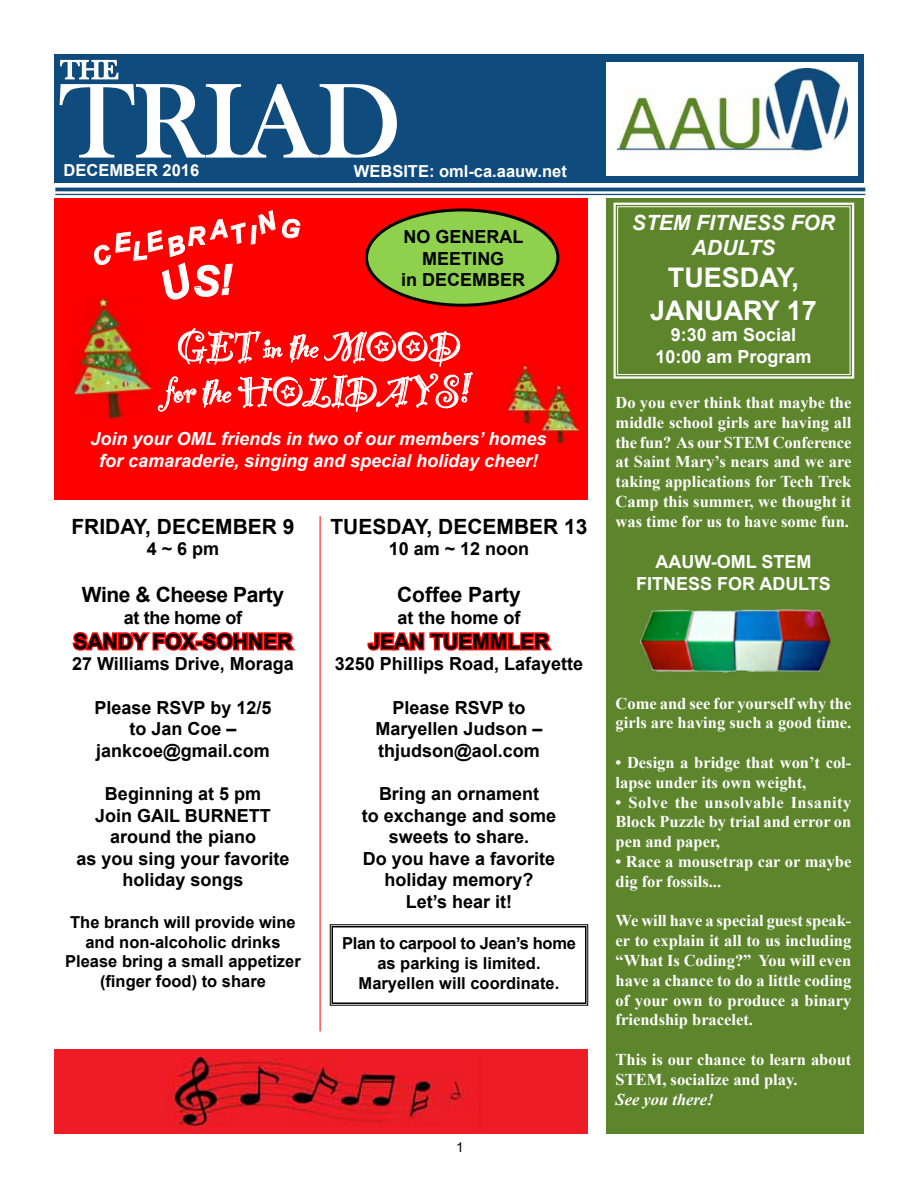
<style>
.page{position:relative;width:918px;height:1188px;background:#fff}
.page>*{position:absolute;margin:0;border:0;box-sizing:border-box;transform-origin:0 0}
.t1{font:108px "Bask Old Face";color:#fff}
.t2{font:45px/45px "Party Let Plain";letter-spacing:-.02em;color:#fff}
.t3{font:700 27px/32.4px "Arial";color:#fff;text-align:center}
.t4{font:27px "Bask Old Face";color:#fff}
.t5{font:700 21px "Arial";color:#000}
.t6{font:italic 700 21px/25.2px "Arial";color:#fff;text-align:center}
.t7{font:700 21px "Arial";letter-spacing:-.02em;color:#000}
.t8{font:700 18px/21.6px "Arial";color:#000;text-align:center}
.t9{font:italic 700 18px/21.6px "Arial";color:#fff;text-align:center}
.t10{font:700 18px/21.6px "Arial";color:#fff;text-align:center}
.t11{font:700 18px "Arial";letter-spacing:-.02em;color:#000}
.t12{font:700 16.5px/19.8px "Times New Roman";color:#fff}
.t13{font:700 16.5px/19.8px "Arial";color:#000;text-align:center}
.t14{font:700 16.5px "Arial";color:#fff}
.t15{font:italic 700 16.5px "Times New Roman";color:#fff}
.t16{font:13.5px "Arial";color:#000}
</style>
<div class="page">
<div style="left:54px;top:1050px;width:534px;height:84px;background:#ee1c25"></div>
<div style="left:606px;top:199px;width:258px;height:935px;background:#5d852c"></div>
<div style="left:54px;top:54px;width:810px;height:128px;background:#0f4b7d"></div>
<svg style="left:59px;top:59px;width:338px;height:99px"></svg>
<svg style="left:55px;top:191px;width:810px;height:3px"></svg>
<hr style="left:55px;top:188px;width:810px;height:3px;background:#0f4b7d">
<hr style="left:55px;top:194px;width:810px;height:1px;background:#0f4b7d">
<div style="left:606px;top:62px;width:251px;height:113px;background:#fff"></div>
<img style="left:618px;top:69px;width:230px;height:85px">
<img style="left:639px;top:609px;width:193px;height:64px">
<div style="left:54px;top:199px;width:534px;height:301px;background:#f00"></div>
<img style="left:170px;top:1056px;width:295px;height:71px">
<div style="left:367px;top:210px;width:191px;height:95px;background:#8fd14d;border-radius:50%"></div>
<div style="left:365px;top:208px;width:194px;height:99px;border:3px solid #000;border-radius:50%"></div>
<img style="left:70px;top:302px;width:83px;height:118px">
<svg style="left:613px;top:202px;width:242px;height:177px"></svg>
<div style="left:617px;top:206px;width:233px;height:169px;border:1px solid #fff"></div>
<svg style="left:72px;top:632px;width:223px;height:19px"></svg>
<svg style="left:367px;top:632px;width:185px;height:19px;background:#ff3d3d"></svg>
<svg style="left:330px;top:924px;width:258px;height:82px"></svg>
<div style="left:332px;top:926px;width:254px;height:78px;border:2px solid #000"></div>
<hr style="left:320px;top:516px;width:1px;height:515px;background:#fe0000">
<img style="left:541px;top:384px;width:38px;height:59px">
<img style="left:508px;top:365px;width:38px;height:58px">
<svg style="left:158px;top:328px;width:315px;height:84px"></svg>
<svg style="left:94px;top:210px;width:207px;height:92px"></svg>
<h3 class="t4" style="left:61px;top:55px;width:59px">THE</h3>
<h1 class="t1" style="left:60px;top:62px;width:343px">TRIAD</h1>
<p class="t14" style="left:64px;top:159px;width:137px">DECEMBER 2016</p>
<p class="t14" style="left:354px;top:161px;width:214px">WEBSITE: oml-ca.aauw.net</p>
<p class="t8" style="left:401px;top:227px;width:126px">NO GENERAL<br>MEETING<br>in DECEMBER</p>
<h2 class="t2" style="left:165px;top:319px;width:308px">GET in the MOOD for the HOLIDAYS!</h2>
<p class="t9" style="left:91px;top:429px;width:458px">Join your OML friends in two of our members’ homes for camaraderie, singing and special holiday cheer!</p>
<p class="t5" style="left:71px;top:512px;width:225px">FRIDAY, DECEMBER 9</p>
<p class="t8" style="left:147px;top:539px;width:74px">4 ~ 6 pm</p>
<p class="t7" style="left:82px;top:581px;width:204px">Wine &amp; Cheese Party</p>
<p class="t11" style="left:124px;top:606px;width:120px">at the home of</p>
<p class="t5" style="left:74px;top:628px;width:220px">SANDY FOX-SOHNER</p>
<p class="t8" style="left:72px;top:654px;width:223px">27 Williams Drive, Moraga</p>
<p class="t8" style="left:95px;top:697px;width:178px">Please RSVP by 12/5 to Jan Coe – jankcoe@gmail.com</p>
<p class="t8" style="left:76px;top:784px;width:215px">Beginning at 5 pm<br>Join GAIL BURNETT around the piano<br>as you sing your favorite holiday songs</p>
<p class="t13" style="left:65px;top:913px;width:237px">The branch will provide wine and non-alcoholic drinks<br>Please bring a small appetizer (finger food) to share</p>
<p class="t5" style="left:330px;top:512px;width:259px">TUESDAY, DECEMBER 13</p>
<p class="t8" style="left:389px;top:539px;width:142px">10 am ~ 12 noon</p>
<p class="t5" style="left:397px;top:581px;width:125px">Coffee Party</p>
<p class="t8" style="left:397px;top:607px;width:125px">at the home of</p>
<p class="t5" style="left:369px;top:628px;width:182px">JEAN TUEMMLER</p>
<p class="t8" style="left:335px;top:654px;width:250px">3250 Phillips Road, Lafayette</p>
<p class="t8" style="left:375px;top:697px;width:169px">Please RSVP to<br>Maryellen Judson – thjudson@aol.com</p>
<p class="t8" style="left:362px;top:784px;width:196px">Bring an ornament<br>to exchange and some sweets to share.<br>Do you have a favorite holiday memory?<br>Let’s hear it!</p>
<p class="t13" style="left:342px;top:934px;width:235px">Plan to carpool to Jean’s home as parking is limited.<br>Maryellen will coordinate.</p>
<p class="t16" style="left:456px;top:1139px;width:9px">1</p>
<p class="t6" style="left:632px;top:211px;width:205px">STEM FITNESS FOR<br>ADULTS</p>
<h3 class="t3" style="left:650px;top:263px;width:168px">TUESDAY,<br>JANUARY 17</h3>
<p class="t10" style="left:655px;top:325px;width:158px">9:30 am Social<br>10:00 am Program</p>
<p class="t12" style="left:616px;top:392px;width:237px;text-align:justify">Do you ever think that maybe the middle school girls are having all the fun? As our STEM Conference at Saint Mary’s nears and we are taking applications for Tech Trek Camp this summer, we thought it was time for us to have some fun.</p>
<p class="t10" style="left:636px;top:552px;width:177px;text-align:left;text-indent:19px">AAUW-OML STEM<br>Fitness</p>
<p class="t10" style="left:717px;top:573px;width:14px">for</p>
<p class="t10" style="left:759px;top:573px;width:73px">ADULTS</p>
<p class="t12" style="left:616px;top:693px;width:237px">Come and see for yourself why the girls are having such a good time.</p>
<p class="t12" style="left:616px;top:752px;width:237px">• Design a bridge that won’t col&shy;lapse under its own weight,</p>
<p class="t12" style="left:616px;top:792px;width:237px;text-align:justify">• Solve the unsolvable Insanity Block Puzzle by trial and error on pen and paper,</p>
<p class="t12" style="left:616px;top:851px;width:237px">• Race a mousetrap car or maybe dig for fossils...</p>
<p class="t12" style="left:616px;top:910px;width:237px;text-align:justify">We will have a special guest speak&shy;er to explain it all to us including “What Is Coding?” You will even have a chance to do a little coding of your own to produce a binary friendship bracelet.</p>
<p class="t12" style="left:616px;top:1049px;width:237px">This is our chance to learn about<br>STEM, socialize and play.</p>
<p class="t15" style="left:616px;top:1088px;width:100px">See you there!</p>
</div>
